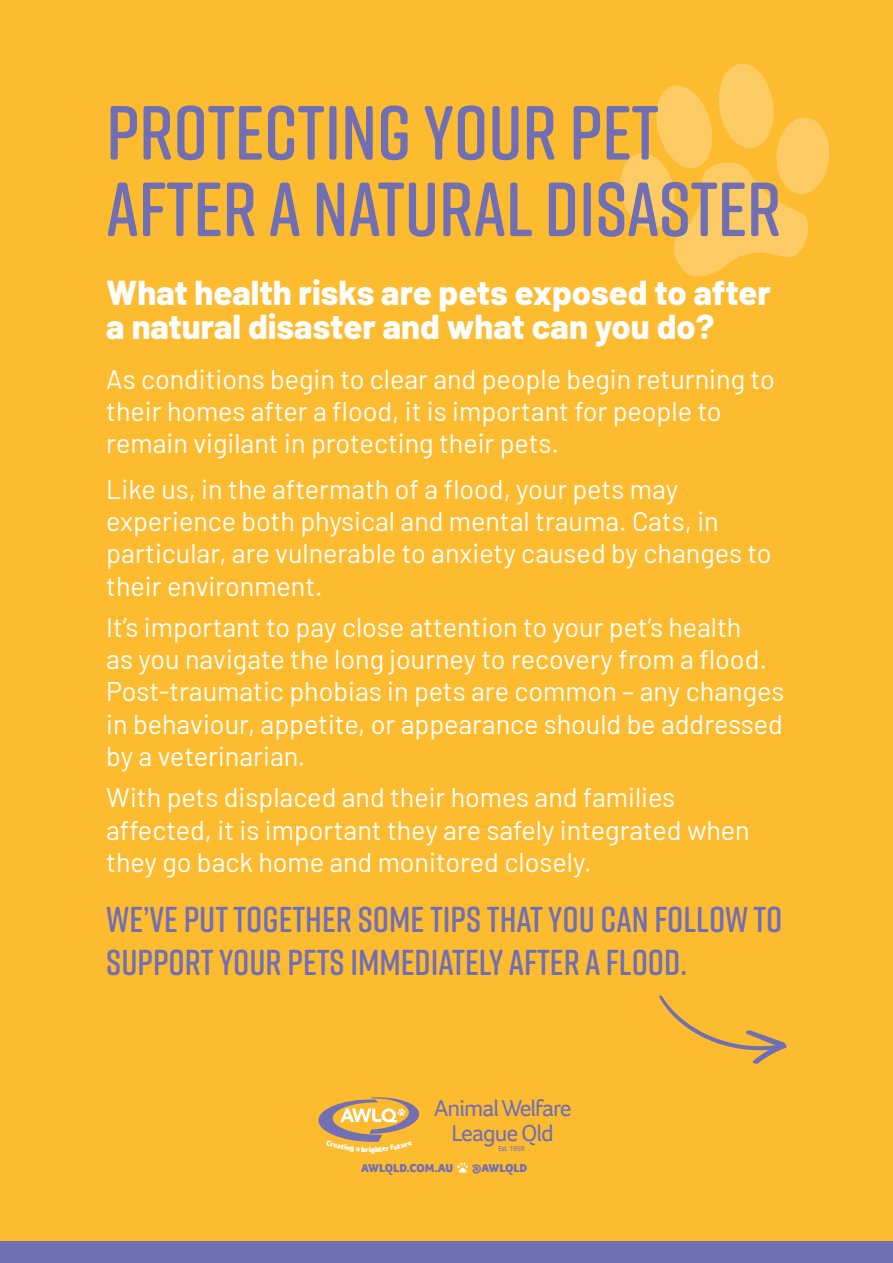
<style>
.page{position:relative;width:893px;height:1263px;background:#fdbb30}
.page>*{position:absolute;margin:0;border:0;box-sizing:border-box;transform-origin:0 0}
.t1{font:600 76.5px/76.5px "Rift Soft";color:#716fb3}
.t2{font:600 36px/43.2px "Rift Soft";color:#716fb3}
.t3{font:800 34.5px/34.5px "Barlow";color:#fff}
.t4{font:27px/32.4px "Barlow";color:#fff}
.t5{font:23.55px/25px "Foco";letter-spacing:-.04em;color:#716fb4;text-align:center}
.t6{font:900 11.85px "Foco";color:#716fb4}
.t7{font:900 7.65px "Foco";color:#fff}
.t8{font:7.35px "Foco";letter-spacing:-.04em;color:#716fb4}
</style>
<div class="page">
<svg style="left:457px;top:1162px;width:11px;height:11px"></svg>
<svg style="left:620px;top:63px;width:210px;height:214px"></svg>
<div style="left:0;top:1242px;width:893px;height:21px;background:#716fb3"></div>
<svg style="left:659px;top:995px;width:128px;height:69px"></svg>
<svg style="left:318px;top:1097px;width:102px;height:45px"></svg>
<p class="t1" style="left:106px;top:92px;width:677px">PROTECTING YOUR PET<br>AFTER A NATURAL DISASTER</p>
<p class="t3" style="left:106px;top:272px;width:666px">What health risks are pets exposed to after a natural disaster and what can you do?</p>
<p class="t4" style="left:106px;top:361px;width:670px">As conditions begin to clear and people begin returning to their homes after a flood, it is important for people to remain vigilant in protecting their pets.</p>
<p class="t4" style="left:106px;top:470px;width:667px">Like us, in the aftermath of a flood, your pets may experience both physical and mental trauma. Cats, in particular, are vulnerable to anxiety caused by changes to their environment.</p>
<p class="t4" style="left:106px;top:609px;width:679px">It’s important to pay close attention to your pet’s health<br>as you navigate the long journey to recovery from a flood.<br>Post-traumatic phobias in pets are common – any changes in behaviour, appetite, or appearance should be addressed by a veterinarian.</p>
<p class="t4" style="left:106px;top:779px;width:645px">With pets displaced and their homes and families affected, it is important they are safely integrated when they go back home and monitored closely.</p>
<p class="t2" style="left:106px;top:897px;width:678px">WE’VE PUT TOGETHER SOME TIPS THAT YOU CAN FOLLOW TO<br>SUPPORT YOUR PETS IMMEDIATELY AFTER A FLOOD.</p>
<p class="t5" style="left:434px;top:1095px;width:139px">Animal Welfare<br>League Qld</p>
<p class="t8" style="left:498px;top:1143px;width:28px">Est. 1959</p>
<p class="t6" style="left:361px;top:1160px;width:93px">AWLQLD.COM.AU</p>
<p class="t6" style="left:472px;top:1160px;width:57px">@AWLQLD</p>
<p class="t7" style="left:369px;top:1144px;width:4px">i</p>
</div>
